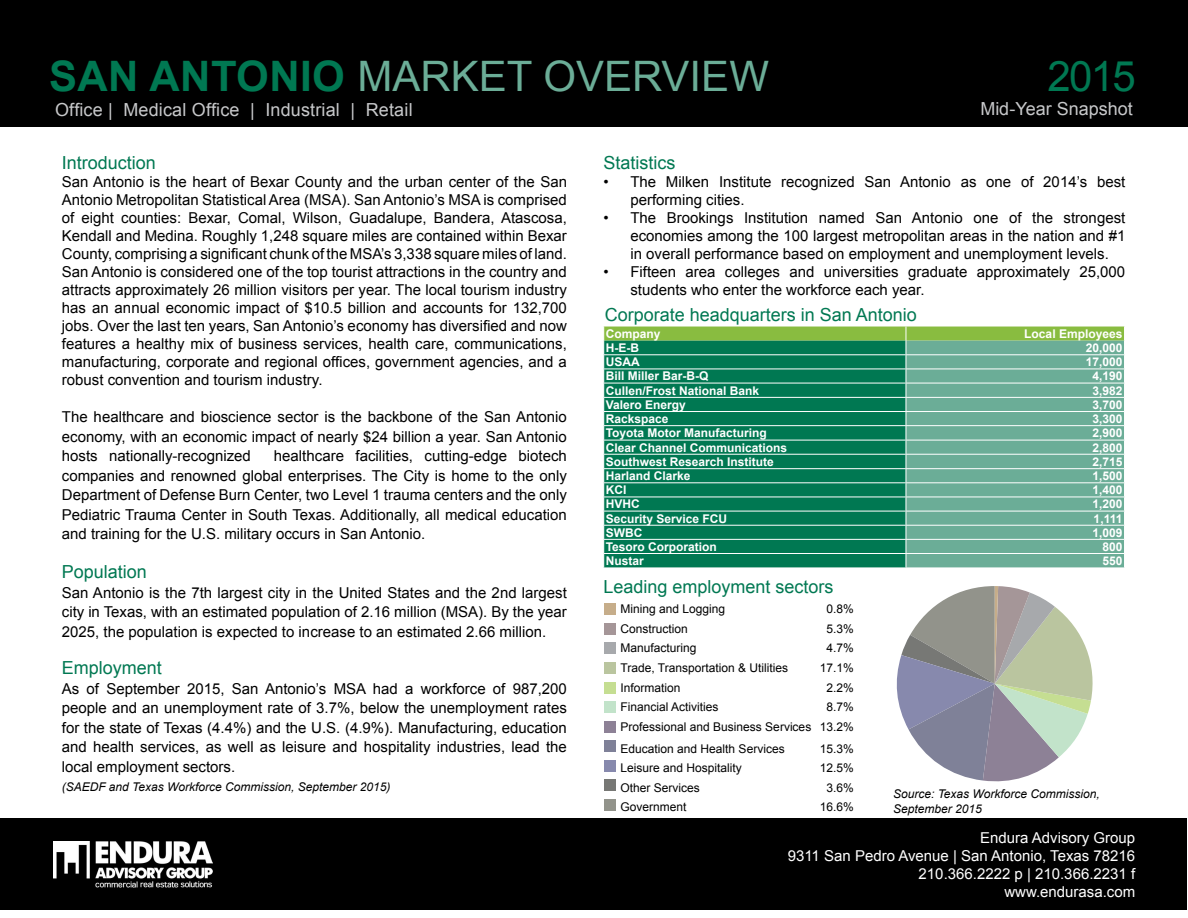
<style>
.page{position:relative;width:1188px;height:918px;background:#fff}
.page>*{position:absolute;margin:0;border:0;box-sizing:border-box;transform-origin:0 0}
.t1{font:42px "Arial";color:#6bad97}
.t2{font:42px "Arial";color:#007852}
.t3{font:18px "Arial";color:#007852}
.t4{font:18px "Arial";letter-spacing:.01em;color:#c7c8ca}
.t5{font:15px/18px "Arial";color:#000;text-align:justify}
.t6{font:15px/18px "Arial";color:#fff;text-align:right}
.t7{font:700 12px "Arial";color:#fff}
.t8{font:12px/19.5px "Arial";color:#000;text-align:right}
.t9{font:italic 12px/14.4px "Arial";color:#000}
.s1{font-weight:700;color:#007852}
</style>
<div class="page">
<div style="left:0;top:0;width:1188px;height:127px;background:#000"></div>
<div style="left:0;top:818px;width:1187px;height:92px;background:#000"></div>
<img style="left:54px;top:842px;width:158px;height:46px">
<svg style="left:603px;top:327px;width:522px;height:241px;background:#409876"></svg>
<div style="left:605px;top:603px;width:11px;height:12px;background:#c6ad8a"></div>
<div style="left:605px;top:623px;width:11px;height:12px;background:#a59698"></div>
<div style="left:605px;top:643px;width:11px;height:11px;background:#a7a9ac"></div>
<div style="left:605px;top:662px;width:11px;height:12px;background:#bac59f"></div>
<div style="left:605px;top:682px;width:11px;height:12px;background:#c5de92"></div>
<div style="left:605px;top:701px;width:11px;height:12px;background:#c2e3ca"></div>
<div style="left:605px;top:721px;width:11px;height:12px;background:#8d8196"></div>
<div style="left:605px;top:740px;width:11px;height:12px;background:#7f8198"></div>
<div style="left:605px;top:760px;width:11px;height:12px;background:#8789ad"></div>
<div style="left:605px;top:799px;width:11px;height:12px;background:#92938b"></div>
<div style="left:605px;top:780px;width:11px;height:11px;background:#777875"></div>
<svg style="left:896px;top:586px;width:197px;height:196px"></svg>
<h1 class="t1" style="left:49px;top:49px;width:721px"><span class="s1">San Antonio</span> Market overview</h1>
<h1 class="t2" style="left:1047px;top:49px;width:90px">2015</h1>
<p class="t4" style="left:55px;top:98px;width:359px">Office | Medical Office | Industrial | Retail</p>
<p class="t4" style="left:980px;top:97px;width:154px">Mid-Year Snapshot</p>
<p class="t3" style="left:62px;top:151px;width:96px">Introduction</p>
<p class="t5" style="left:62px;top:173px;width:507px">San Antonio is the heart of Bexar County and the urban center of the San Antonio Metropolitan Statistical Area (MSA). San Antonio’s MSA is comprised of eight counties: Bexar, Comal, Wilson, Guadalupe, Bandera, Atascosa, Kendall and Medina. Roughly 1,248 square miles are contained within Bexar County, comprising a significant chunk of the MSA’s 3,338 square miles of land.<br>San Antonio is considered one of the top tourist attractions in the country and attracts approximately 26 million visitors per year. The local tourism industry has an annual economic impact of $10.5 billion and accounts for 132,700 jobs. Over the last ten years, San Antonio’s economy has diversified and now features a healthy mix of business services, health care, communications, manufacturing, corporate and regional offices, government agencies, and a robust convention and tourism industry.</p>
<p class="t5" style="left:62px;top:407px;width:507px;line-height:19.5px">The healthcare and bioscience sector is the backbone of the San Antonio economy, with an economic impact of nearly $24 billion a year. San Antonio hosts nationally-recognized</p>
<p class="t5" style="left:62px;top:446px;width:507px;line-height:19.5px;text-indent:212px">healthcare facilities, cutting-edge biotech companies and renowned global enterprises. The City is home to the only Department of Defense Burn Center, two Level 1 trauma centers and the only Pediatric Trauma Center in South Texas. Additionally, all medical education and training for the U.S. military occurs in San Antonio.</p>
<p class="t3" style="left:62px;top:560px;width:87px">Population</p>
<p class="t5" style="left:62px;top:583px;width:507px;line-height:19.5px">San Antonio is the 7th largest city in the United States and the 2nd largest city in Texas, with an estimated population of 2.16 million (MSA). By the year 2025, the population is expected to increase to an estimated 2.66 million.</p>
<p class="t3" style="left:62px;top:656px;width:102px">Employment</p>
<p class="t5" style="left:62px;top:679px;width:507px;line-height:19.5px">As of September 2015, San Antonio’s MSA had a workforce of 987,200 people and an unemployment rate of 3.7%, below the unemployment rates for the state of Texas (4.4%) and the U.S. (4.9%). Manufacturing, education and health services, as well as leisure and hospitality industries, lead the local employment sectors.</p>
<p class="t9" style="left:62px;top:780px;width:330px">(SAEDF and Texas Workforce Commission, September 2015)</p>
<p class="t3" style="left:603px;top:151px;width:74px">Statistics</p>
<p class="t5" style="left:630px;top:173px;width:497px;text-indent:-27px">• The Milken Institute recognized San Antonio as one of 2014’s best performing cities.</p>
<p class="t5" style="left:630px;top:209px;width:497px;text-indent:-27px">• The Brookings Institution named San Antonio one of the strongest economies among the 100 largest metropolitan areas in the nation and #1 in overall performance based on employment and unemployment levels.</p>
<p class="t5" style="left:630px;top:263px;width:496px;text-indent:-27px">• Fifteen area colleges and universities graduate approximately 25,000 students who enter the workforce each year.</p>
<p class="t7" style="left:606px;top:326px;width:56px">Company</p>
<p class="t7" style="left:1024px;top:326px;width:100px">Local Employees</p>
<p class="t7" style="left:606px;top:340px;width:35px">H-E-B</p>
<p class="t7" style="left:1086px;top:340px;width:38px">20,000</p>
<p class="t7" style="left:606px;top:354px;width:35px">USAA</p>
<p class="t7" style="left:1086px;top:354px;width:38px">17,000</p>
<p class="t7" style="left:606px;top:368px;width:104px">Bill Miller Bar-B-Q</p>
<p class="t7" style="left:1092px;top:368px;width:32px">4,190</p>
<p class="t7" style="left:606px;top:382px;width:155px">Cullen/Frost National Bank</p>
<p class="t7" style="left:1092px;top:382px;width:32px">3,982</p>
<p class="t7" style="left:606px;top:397px;width:82px">Valero Energy</p>
<p class="t7" style="left:1092px;top:397px;width:32px">3,700</p>
<p class="t7" style="left:606px;top:411px;width:64px">Rackspace</p>
<p class="t7" style="left:1092px;top:411px;width:32px">3,300</p>
<p class="t7" style="left:606px;top:425px;width:163px">Toyota Motor Manufacturing</p>
<p class="t7" style="left:1092px;top:425px;width:32px">2,900</p>
<p class="t7" style="left:606px;top:439px;width:183px">Clear Channel Communications</p>
<p class="t7" style="left:1092px;top:439px;width:32px">2,800</p>
<p class="t7" style="left:606px;top:454px;width:170px">Southwest Research Institute</p>
<p class="t7" style="left:1092px;top:454px;width:32px">2,715</p>
<p class="t7" style="left:606px;top:468px;width:86px">Harland Clarke</p>
<p class="t7" style="left:1092px;top:468px;width:32px">1,500</p>
<p class="t7" style="left:606px;top:482px;width:22px">KCI</p>
<p class="t7" style="left:1092px;top:482px;width:32px">1,400</p>
<p class="t7" style="left:606px;top:496px;width:35px">HVHC</p>
<p class="t7" style="left:1092px;top:496px;width:32px">1,200</p>
<p class="t7" style="left:606px;top:510px;width:123px">Security Service FCU</p>
<p class="t7" style="left:1094px;top:510px;width:30px">1,111</p>
<p class="t7" style="left:606px;top:524px;width:38px">SWBC</p>
<p class="t7" style="left:1092px;top:524px;width:32px">1,009</p>
<p class="t7" style="left:606px;top:539px;width:113px">Tesoro Corporation</p>
<p class="t7" style="left:1102px;top:539px;width:22px">800</p>
<p class="t7" style="left:606px;top:553px;width:40px">Nustar</p>
<p class="t7" style="left:1102px;top:553px;width:22px">550</p>
<p class="t3" style="left:603px;top:575px;width:232px">Leading employment sectors</p>
<p class="t8" style="left:621px;top:600px;width:106px">Mining and Logging</p>
<p class="t8" style="left:827px;top:600px;width:29px">0.8%</p>
<p class="t8" style="left:621px;top:619px;width:69px">Construction</p>
<p class="t8" style="left:827px;top:619px;width:29px">5.3%</p>
<p class="t8" style="left:621px;top:639px;width:78px">Manufacturing</p>
<p class="t8" style="left:827px;top:639px;width:29px">4.7%</p>
<p class="t8" style="left:621px;top:658px;width:169px">Trade, Transportation &amp; Utilities</p>
<p class="t8" style="left:820px;top:658px;width:36px">17.1%</p>
<p class="t8" style="left:621px;top:678px;width:62px">Information</p>
<p class="t8" style="left:827px;top:678px;width:29px">2.2%</p>
<p class="t8" style="left:621px;top:697px;width:100px">Financial Activities</p>
<p class="t3" style="left:605px;top:303px;width:314px">Corporate headquarters in San Antonio</p>
<p class="t8" style="left:621px;top:697px;width:235px">8.7%<br>Professional and Business Services 13.2%</p>
<p class="t8" style="left:621px;top:739px;width:166px">Education and Health Services</p>
<p class="t8" style="left:820px;top:739px;width:36px">15.3%</p>
<p class="t8" style="left:621px;top:758px;width:123px">Leisure and Hospitality</p>
<p class="t8" style="left:820px;top:758px;width:36px">12.5%</p>
<p class="t8" style="left:621px;top:778px;width:81px">Other Services</p>
<p class="t8" style="left:827px;top:778px;width:29px">3.6%</p>
<p class="t8" style="left:621px;top:797px;width:68px">Government</p>
<p class="t8" style="left:820px;top:797px;width:36px">16.6%</p>
<p class="t9" style="left:893px;top:787px;width:208px">Source: Texas Workforce Commission,<br>September 2015</p>
<p class="t6" style="left:788px;top:829px;width:349px">Endura Advisory Group<br>9311 San Pedro Avenue | San Antonio, Texas 78216<br>210.366.2222 p | 210.366.2231 f www.endurasa.com</p>
</div>
